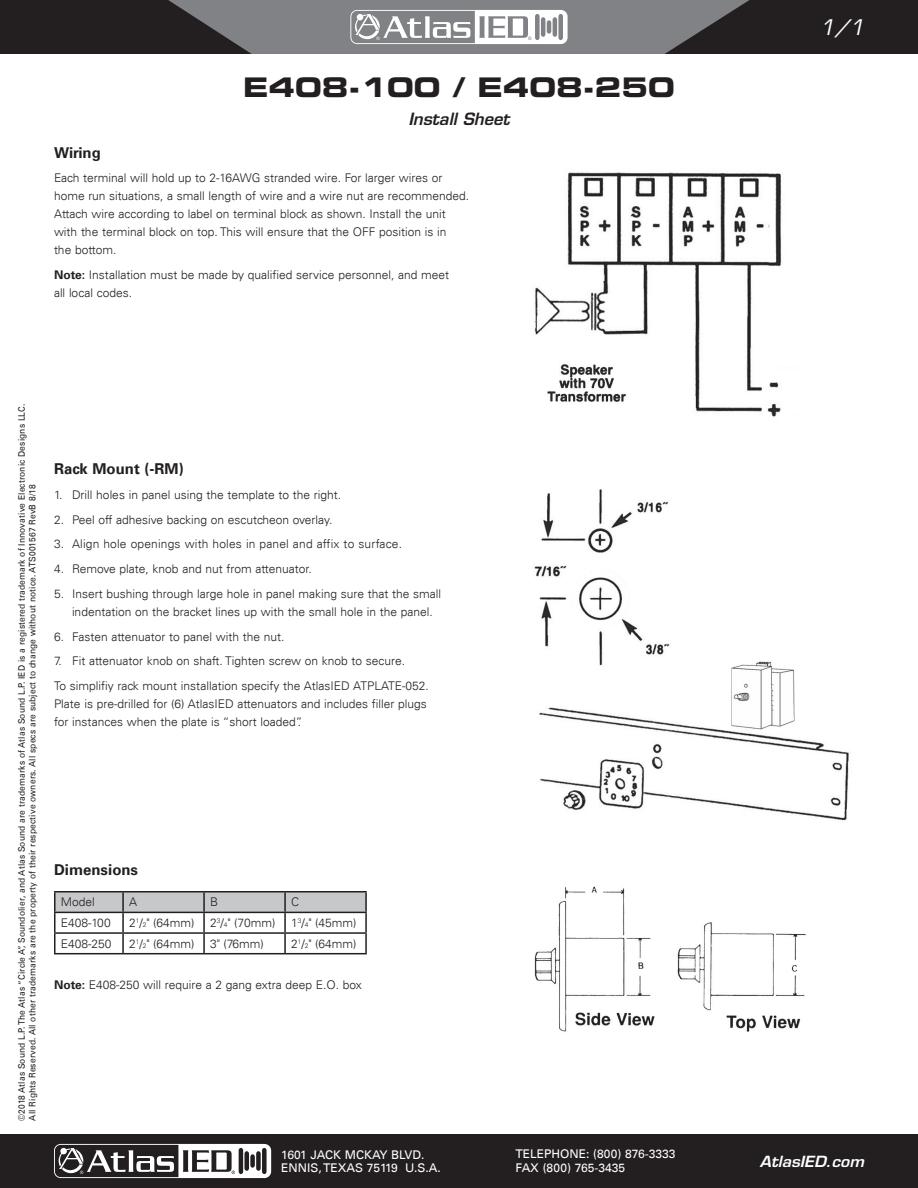
<style>
.page{position:relative;width:918px;height:1188px;background:#fff}
.page>*{position:absolute;margin:0;border:0;box-sizing:border-box;transform-origin:0 0}
.t1{font:27px "Eurostile LT Std Bold Ex 2";color:#231f20}
.t2{font:italic 21px "Eurostile LT Std";color:#fff}
.t3{font:italic 600 16.5px "Eurostile LT Std";color:#231f20}
.t4{font:700 15px "Univers LT";color:#231f20}
.t5{font:italic 600 15px "Eurostile LT Std";color:#fff;scale:1.05 1}
.t6{font:300 12px/18px "Univers LT";color:#231f20}
.t7{font:12px/13.5px "Univers LT";color:#fff}
.t8{font:9px/10.5px "Univers LT";letter-spacing:.015em;color:#231f20;scale:.94 1}
.s1{font-weight:700}
.s2{font-size:6.6px}
</style>
<div class="page">
<div style="left:0;top:0;width:918px;height:54px;background:#231f20"></div>
<div style="left:0;top:1134px;width:918px;height:54px;background:#231f20"></div>
<svg style="left:168px;top:0;width:581px;height:54px;background:#808184"></svg>
<svg style="left:54px;top:1144px;width:217px;height:34px"></svg>
<hr style="left:54px;top:891px;width:69px;height:1px;background:#231f20">
<hr style="left:123px;top:891px;width:81px;height:1px;background:#231f20">
<hr style="left:204px;top:891px;width:81px;height:1px;background:#231f20">
<hr style="left:285px;top:891px;width:82px;height:1px;background:#231f20">
<svg style="left:54px;top:892px;width:313px;height:61px"></svg>
<hr style="left:54px;top:953px;width:69px;height:1px;background:#231f20">
<hr style="left:123px;top:953px;width:81px;height:1px;background:#231f20">
<hr style="left:204px;top:953px;width:81px;height:1px;background:#231f20">
<hr style="left:285px;top:953px;width:82px;height:1px;background:#231f20">
<img style="left:534px;top:886px;width:272px;height:146px">
<img style="left:534px;top:489px;width:315px;height:332px">
<img style="left:534px;top:172px;width:248px;height:245px">
<h1 class="t1" style="left:243px;top:68px;width:433px">E408-100 / E408-250</h1>
<h3 class="t3" style="left:408px;top:109px;width:103px">Install Sheet</h3>
<p class="t4" style="left:54px;top:144px;width:48px">Wiring</p>
<p class="t6" style="left:54px;top:169px;width:417px">Each terminal will hold up to 2-16AWG stranded wire. For larger wires or home run situations, a small length of wire and a wire nut are recommended.<br>Attach wire according to label on terminal block as shown. Install the unit with the terminal block on top. This will ensure that the OFF position is in<br>the bottom.</p>
<p class="t6" style="left:54px;top:266px;width:397px"><span class="s1">Note:</span> Installation must be made by qualified service personnel, and meet all local codes.</p>
<p class="t8" style="left:17px;top:1120px;width:764px;rotate:-90deg">©2018 Atlas Sound L.P. The Atlas “Circle A”, Soundolier, and Atlas Sound are trademarks of Atlas Sound L.P. IED is a registered trademark of Innovative Electronic Designs LLC.<br>All Rights Reserved. All other trademarks are the property of their respective owners. All specs are subject to change without notice. ATS001567 RevB 8/18</p>
<p class="t4" style="left:54px;top:460px;width:131px">Rack Mount (-RM)</p>
<p class="t6" style="left:54px;top:486px;width:288px">1. Drill holes in panel using the template to the right.</p>
<p class="t6" style="left:54px;top:510px;width:280px">2. Peel off adhesive backing on escutcheon overlay.</p>
<p class="t6" style="left:54px;top:535px;width:349px">3. Align hole openings with holes in panel and affix to surface.</p>
<p class="t6" style="left:54px;top:560px;width:259px">4. Remove plate, knob and nut from attenuator.</p>
<p class="t6" style="left:72px;top:585px;width:371px;text-indent:-18px">5. Insert bushing through large hole in panel making sure that the small indentation on the bracket lines up with the small hole in the panel.</p>
<p class="t6" style="left:54px;top:627px;width:232px">6. Fasten attenuator to panel with the nut.</p>
<p class="t6" style="left:54px;top:649px;width:376px;line-height:24.8px">7. Fit attenuator knob on shaft. Tighten screw on knob to secure.<br>To simplifiy rack mount installation specify the AtlasIED ATPLATE-052.</p>
<p class="t6" style="left:54px;top:695px;width:374px">Plate is pre-drilled for (6) AtlasIED attenuators and includes filler plugs for instances when the plate is “short loaded”.</p>
<p class="t4" style="left:54px;top:861px;width:86px">Dimensions</p>
<p class="t6" style="left:61px;top:893px;width:36px">Model</p>
<p class="t6" style="left:129px;top:893px;width:10px">A</p>
<p class="t6" style="left:210px;top:893px;width:10px">B</p>
<p class="t6" style="left:291px;top:893px;width:10px">C</p>
<p class="t6" style="left:61px;top:914px;width:52px">E408-100</p>
<p class="t6" style="left:129px;top:914px;width:67px">2<sup>1</sup>/<span class="s2">2</span>" (64mm)</p>
<p class="t6" style="left:210px;top:914px;width:67px">2<sup>3</sup>/<span class="s2">4</span>" (70mm)</p>
<p class="t6" style="left:291px;top:914px;width:67px">1<sup>3</sup>/<span class="s2">4</span>" (45mm)</p>
<p class="t6" style="left:61px;top:934px;width:52px">E408-250</p>
<p class="t6" style="left:129px;top:934px;width:67px">2<sup>1</sup>/<span class="s2">2</span>" (64mm)</p>
<p class="t6" style="left:210px;top:934px;width:55px">3" (76mm)</p>
<p class="t6" style="left:291px;top:934px;width:67px">2<sup>1</sup>/<span class="s2">2</span>" (64mm)</p>
<p class="t6" style="left:54px;top:976px;width:309px"><span class="s1">Note:</span> E408-250 will require a 2 gang extra deep E.O. box</p>
<p class="t7" style="left:281px;top:1148px;width:161px">1601 JACK MCKAY BLVD.<br>ENNIS, TEXAS 75119 U.S.A.</p>
<p class="t7" style="left:515px;top:1147px;width:162px">TELEPHONE: (800) 876-3333<br>FAX (800) 765-3435</p>
<h2 class="t2" style="left:820px;top:15px;width:46px">1/1</h2>
<p class="t5" style="left:760px;top:1152px;width:101px">AtlasIED.com</p>
</div>
